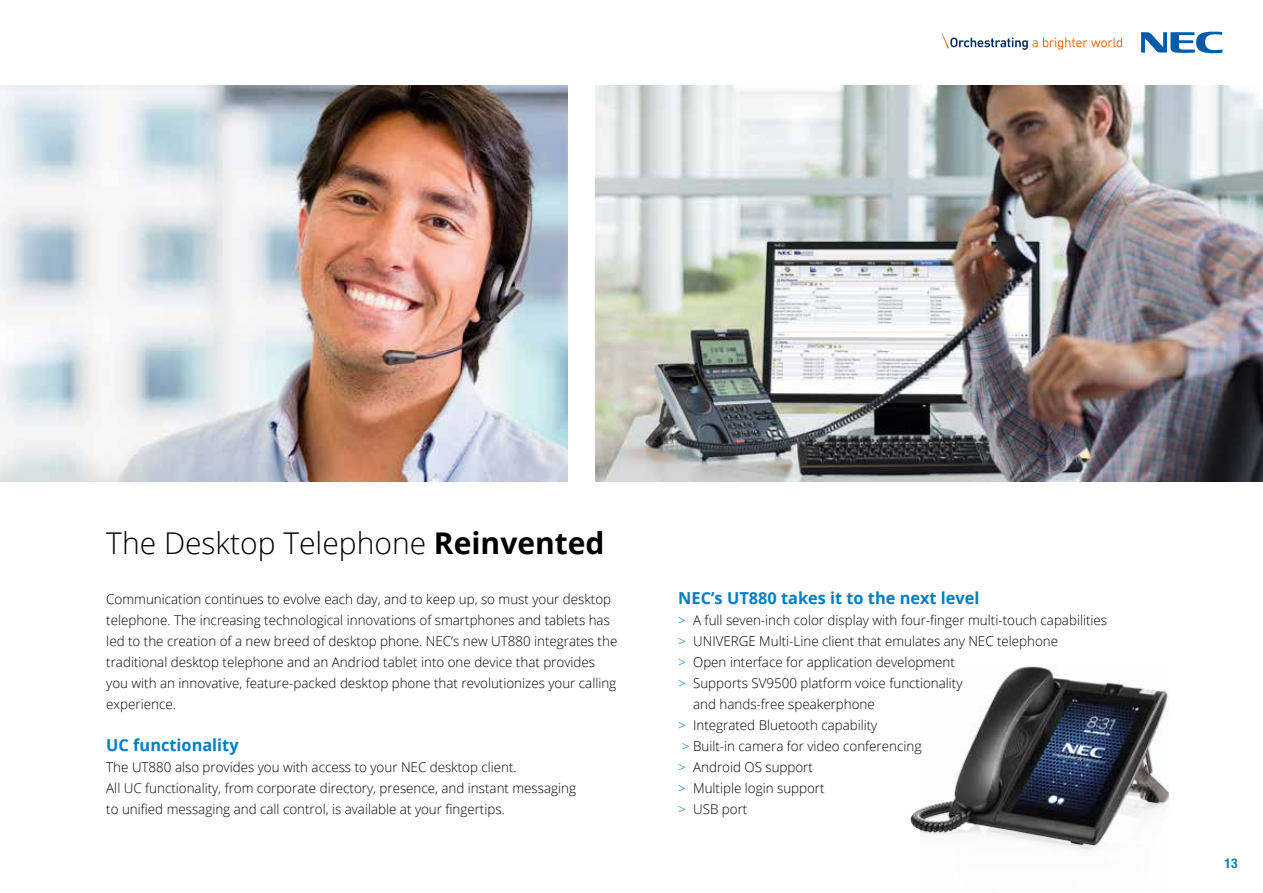
<style>
.page{position:relative;width:1263px;height:893px;background:#fff}
.page>*{position:absolute;margin:0;border:0;box-sizing:border-box;transform-origin:0 0}
.t1{font:300 30px "Open Sans";color:#000}
.t2{font:700 16.5px "Open Sans";color:#007dc5}
.t3{font:300 13.5px/21px "Open Sans";color:#000}
.t4{font:700 condensed 13.5px "Helvetica Neue LT Pro";color:#007dc5}
.s1{font-weight:700}
.s2{color:#007dc5}
</style>
<div class="page">
<svg style="left:1141px;top:31px;width:81px;height:22px"></svg>
<svg style="left:942px;top:33px;width:180px;height:17px"></svg>
<img style="left:0;top:85px;width:568px;height:397px">
<img style="left:910px;top:669px;width:258px;height:177px">
<img style="left:595px;top:85px;width:668px;height:397px">
<h1 class="t1" style="left:106px;top:522px;width:500px">The Desktop Telephone <span class="s1">Reinvented</span></h1>
<p class="t3" style="left:106px;top:588px;width:512px">Communication continues to evolve each day, and to keep up, so must your desktop telephone. The increasing technological innovations of smartphones and tablets has led to the creation of a new breed of desktop phone. NEC’s new UT880 integrates the traditional desktop telephone and an Andriod tablet into one device that provides you with an innovative, feature-packed desktop phone that revolutionizes your calling experience.</p>
<p class="t2" style="left:106px;top:733px;width:134px">UC functionality</p>
<p class="t3" style="left:106px;top:756px;width:471px">The UT880 also provides you with access to your NEC desktop client.<br>All UC functionality, from corporate directory, presence, and instant messaging to unified messaging and call control, is available at your fingertips.</p>
<p class="t2" style="left:678px;top:586px;width:303px">NEC’s UT880 takes it to the next level</p>
<p class="t3" style="left:678px;top:609px;width:430px"><span class="s2">&gt;</span> A full seven-inch color display with four-finger multi-touch capabilities</p>
<p class="t3" style="left:678px;top:630px;width:381px"><span class="s2">&gt;</span> UNIVERGE Multi-Line client that emulates any NEC telephone</p>
<p class="t3" style="left:678px;top:651px;width:278px"><span class="s2">&gt;</span> Open interface for application development</p>
<p class="t3" style="left:678px;top:672px;width:286px"><span class="s2">&gt;</span> Supports SV9500 platform voice functionality</p>
<p class="t3" style="left:693px;top:693px;width:183px">and hands-free speakerphone</p>
<p class="t3" style="left:678px;top:714px;width:201px"><span class="s2">&gt;</span> Integrated Bluetooth capability</p>
<p class="t3" style="left:682px;top:735px;width:241px"><span class="s2">&gt;</span> Built-in camera for video conferencing</p>
<p class="t3" style="left:678px;top:756px;width:136px"><span class="s2">&gt;</span> Android OS support</p>
<p class="t3" style="left:678px;top:777px;width:148px"><span class="s2">&gt;</span> Multiple login support</p>
<p class="t3" style="left:678px;top:798px;width:71px"><span class="s2">&gt;</span> USB port</p>
<p class="t4" style="left:1224px;top:855px;width:14px">13</p>
</div>
